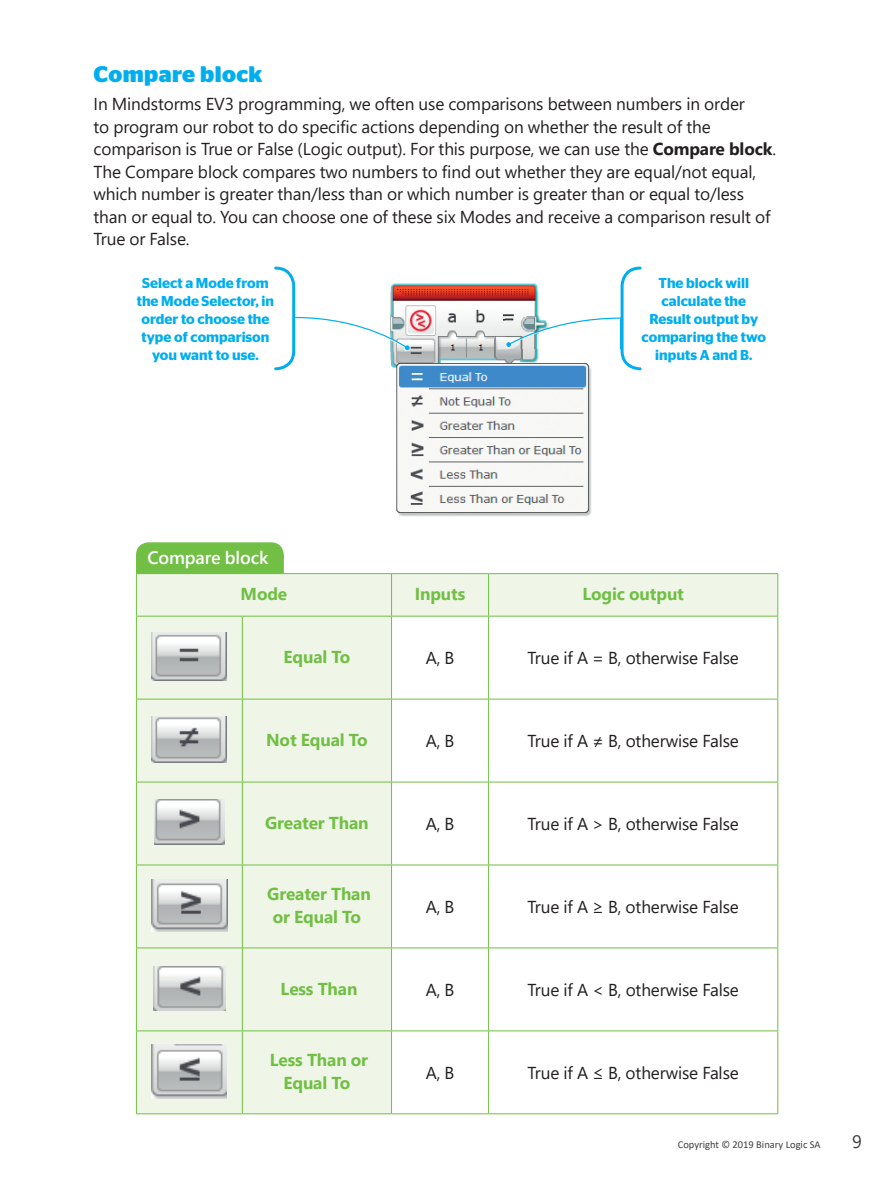
<style>
.page{position:relative;width:893px;height:1191px;background:#fff}
.page>*{position:absolute;margin:0;border:0;box-sizing:border-box;transform-origin:0 0}
.t1{font:700 22.5px "Stag Sans";letter-spacing:.015em;color:#00aeef}
.t2{font:600 18px "Segoe UI";letter-spacing:-.01em;color:#fff}
.t3{font:18px "Segoe UI";color:#3e3e3f}
.t4{font:17.25px/22.5px "Segoe UI";letter-spacing:-.01em;color:#231f20}
.t5{font:700 17.25px/22.5px "Segoe UI";letter-spacing:-.01em;color:#71bf44;text-align:center}
.t6{font:600 14.25px/18px "Stag Sans";color:#00aeef;text-align:center}
.t7{font:10.5px "Calibri";color:#3e3e3f}
.s1{font-weight:700}
</style>
<div class="page">
<img style="left:396px;top:283px;width:195px;height:233px">
<svg style="left:506px;top:266px;width:136px;height:104px"></svg>
<svg style="left:274px;top:266px;width:136px;height:104px"></svg>
<div style="left:136px;top:542px;width:148px;height:31px;background:#71bf44"></div>
<div style="left:137px;top:574px;width:640px;height:539px;background:#eff6e8"></div>
<svg style="left:392px;top:617px;width:385px;height:496px"></svg>
<hr style="left:136px;top:573px;width:106px;height:1px;background:#71bf44">
<hr style="left:136px;top:574px;width:1px;height:42px;background:#71bf44">
<hr style="left:242px;top:573px;width:150px;height:1px;background:#71bf44">
<hr style="left:391px;top:574px;width:1px;height:42px;background:#71bf44">
<hr style="left:136px;top:616px;width:106px;height:1px;background:#71bf44">
<hr style="left:242px;top:616px;width:150px;height:1px;background:#71bf44">
<hr style="left:136px;top:616px;width:1px;height:82px;background:#71bf44">
<hr style="left:242px;top:616px;width:1px;height:82px;background:#71bf44">
<hr style="left:391px;top:616px;width:1px;height:82px;background:#71bf44">
<hr style="left:136px;top:699px;width:1px;height:82px;background:#71bf44">
<hr style="left:242px;top:699px;width:1px;height:82px;background:#71bf44">
<hr style="left:391px;top:699px;width:1px;height:82px;background:#71bf44">
<hr style="left:136px;top:782px;width:1px;height:82px;background:#71bf44">
<hr style="left:242px;top:782px;width:1px;height:82px;background:#71bf44">
<hr style="left:391px;top:782px;width:1px;height:82px;background:#71bf44">
<hr style="left:136px;top:865px;width:1px;height:82px;background:#71bf44">
<hr style="left:242px;top:865px;width:1px;height:82px;background:#71bf44">
<hr style="left:391px;top:865px;width:1px;height:82px;background:#71bf44">
<hr style="left:136px;top:948px;width:1px;height:82px;background:#71bf44">
<hr style="left:242px;top:948px;width:1px;height:82px;background:#71bf44">
<hr style="left:391px;top:948px;width:1px;height:82px;background:#71bf44">
<hr style="left:136px;top:1031px;width:1px;height:82px;background:#71bf44">
<hr style="left:242px;top:1031px;width:1px;height:82px;background:#71bf44">
<hr style="left:391px;top:1031px;width:1px;height:82px;background:#71bf44">
<hr style="left:392px;top:573px;width:97px;height:1px;background:#71bf44">
<hr style="left:489px;top:573px;width:289px;height:1px;background:#71bf44">
<hr style="left:488px;top:574px;width:1px;height:42px;background:#71bf44">
<hr style="left:777px;top:574px;width:1px;height:42px;background:#71bf44">
<hr style="left:392px;top:616px;width:97px;height:1px;background:#71bf44">
<hr style="left:489px;top:616px;width:289px;height:1px;background:#71bf44">
<hr style="left:488px;top:616px;width:1px;height:82px;background:#71bf44">
<hr style="left:777px;top:616px;width:1px;height:82px;background:#71bf44">
<hr style="left:136px;top:698px;width:106px;height:1px;background:#71bf44">
<hr style="left:242px;top:698px;width:150px;height:1px;background:#71bf44">
<hr style="left:392px;top:698px;width:97px;height:1px;background:#71bf44">
<hr style="left:489px;top:698px;width:289px;height:1px;background:#71bf44">
<hr style="left:488px;top:699px;width:1px;height:82px;background:#71bf44">
<hr style="left:777px;top:699px;width:1px;height:82px;background:#71bf44">
<hr style="left:136px;top:781px;width:106px;height:1px;background:#71bf44">
<hr style="left:242px;top:781px;width:150px;height:1px;background:#71bf44">
<hr style="left:392px;top:781px;width:97px;height:1px;background:#71bf44">
<hr style="left:489px;top:781px;width:289px;height:1px;background:#71bf44">
<hr style="left:488px;top:782px;width:1px;height:82px;background:#71bf44">
<hr style="left:777px;top:782px;width:1px;height:82px;background:#71bf44">
<hr style="left:136px;top:864px;width:106px;height:1px;background:#71bf44">
<hr style="left:242px;top:864px;width:150px;height:1px;background:#71bf44">
<hr style="left:392px;top:864px;width:97px;height:1px;background:#71bf44">
<hr style="left:489px;top:864px;width:289px;height:1px;background:#71bf44">
<hr style="left:488px;top:865px;width:1px;height:82px;background:#71bf44">
<hr style="left:777px;top:865px;width:1px;height:82px;background:#71bf44">
<hr style="left:136px;top:947px;width:106px;height:1px;background:#71bf44">
<hr style="left:242px;top:947px;width:150px;height:1px;background:#71bf44">
<hr style="left:392px;top:947px;width:97px;height:1px;background:#71bf44">
<hr style="left:489px;top:947px;width:289px;height:1px;background:#71bf44">
<hr style="left:488px;top:948px;width:1px;height:82px;background:#71bf44">
<hr style="left:777px;top:948px;width:1px;height:82px;background:#71bf44">
<hr style="left:136px;top:1030px;width:106px;height:1px;background:#71bf44">
<hr style="left:242px;top:1030px;width:150px;height:1px;background:#71bf44">
<hr style="left:392px;top:1030px;width:97px;height:1px;background:#71bf44">
<hr style="left:489px;top:1030px;width:289px;height:1px;background:#71bf44">
<hr style="left:488px;top:1031px;width:1px;height:82px;background:#71bf44">
<hr style="left:777px;top:1031px;width:1px;height:82px;background:#71bf44">
<hr style="left:136px;top:1113px;width:106px;height:1px;background:#71bf44">
<hr style="left:242px;top:1113px;width:150px;height:1px;background:#71bf44">
<hr style="left:392px;top:1113px;width:97px;height:1px;background:#71bf44">
<hr style="left:489px;top:1113px;width:289px;height:1px;background:#71bf44">
<img style="left:152px;top:632px;width:75px;height:48px">
<img style="left:152px;top:716px;width:75px;height:46px">
<img style="left:154px;top:800px;width:71px;height:45px">
<img style="left:151px;top:879px;width:77px;height:52px">
<img style="left:153px;top:966px;width:72px;height:44px">
<img style="left:152px;top:1044px;width:75px;height:54px">
<h1 class="t1" style="left:94px;top:61px;width:170px">Compare block</h1>
<p class="t4" style="left:94px;top:91px;width:684px">In Mindstorms EV3 programming, we often use comparisons between numbers in order<br>to program our robot to do specific actions depending on whether the result of the comparison is True or False (Logic output). For this purpose, we can use the <span class="s1">Compare block</span>.<br>The Compare block compares two numbers to find out whether they are equal/not equal, which number is greater than/less than or which number is greater than or equal to/less than or equal to. You can choose one of these six Modes and receive a comparison result of True or False.</p>
<p class="t6" style="left:137px;top:274px;width:139px">Select a Mode from the Mode Selector, in order to choose the type of comparison you want to use.</p>
<p class="t6" style="left:642px;top:274px;width:126px">The block will calculate the<br>Result output by comparing the two inputs A and B.</p>
<p class="t2" style="left:148px;top:540px;width:122px">Compare block</p>
<p class="t5" style="left:241px;top:581px;width:48px">Mode</p>
<p class="t5" style="left:415px;top:581px;width:52px">Inputs</p>
<p class="t5" style="left:582px;top:581px;width:103px">Logic output</p>
<p class="t5" style="left:283px;top:644px;width:68px">Equal To</p>
<p class="t4" style="left:426px;top:645px;width:30px">A, B</p>
<p class="t4" style="left:528px;top:645px;width:213px">True if A = B, otherwise False</p>
<p class="t5" style="left:266px;top:727px;width:103px">Not Equal To</p>
<p class="t4" style="left:426px;top:728px;width:30px">A, B</p>
<p class="t4" style="left:528px;top:728px;width:213px">True if A ≠ B, otherwise False</p>
<p class="t5" style="left:265px;top:810px;width:105px">Greater Than</p>
<p class="t4" style="left:426px;top:811px;width:30px">A, B</p>
<p class="t4" style="left:528px;top:811px;width:213px">True if A &gt; B, otherwise False</p>
<p class="t5" style="left:267px;top:881px;width:105px">Greater Than or Equal To</p>
<p class="t4" style="left:426px;top:893px;width:30px">A, B</p>
<p class="t4" style="left:528px;top:893px;width:213px">True if A ≥ B, otherwise False</p>
<p class="t5" style="left:281px;top:976px;width:78px">Less Than</p>
<p class="t4" style="left:426px;top:976px;width:30px">A, B</p>
<p class="t4" style="left:528px;top:976px;width:213px">True if A &lt; B, otherwise False</p>
<p class="t5" style="left:270px;top:1047px;width:100px">Less Than or<br>Equal To</p>
<p class="t4" style="left:426px;top:1059px;width:30px">A, B</p>
<p class="t4" style="left:527px;top:1059px;width:213px">True if A ≤ B, otherwise False</p>
<p class="t7" style="left:678px;top:1137px;width:144px">Copyright © 2019 Binary Logic SA</p>
<p class="t3" style="left:852px;top:1125px;width:11px">9</p>
</div>
